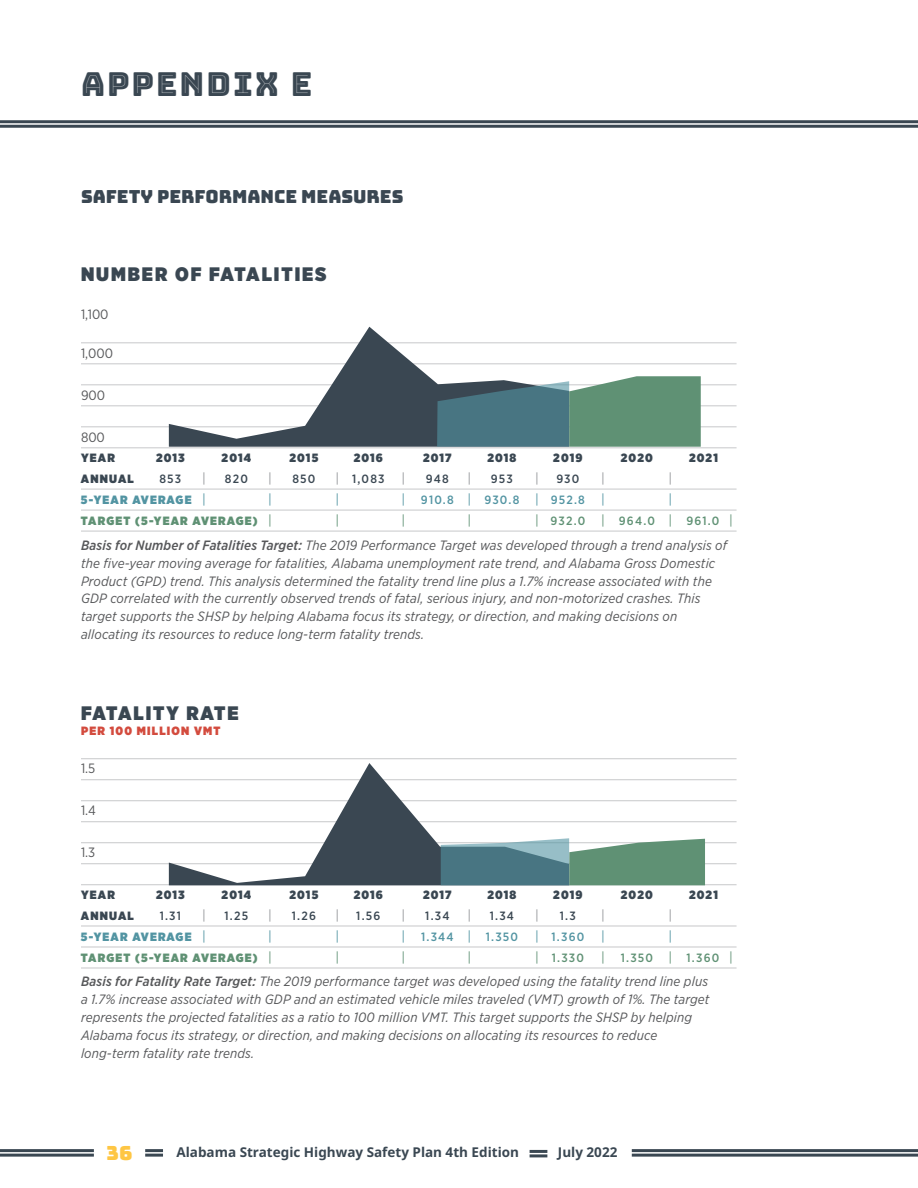
<style>
.page{position:relative;width:918px;height:1188px;background:#fff}
.page>*{position:absolute;margin:0;border:0;box-sizing:border-box;transform-origin:0 0}
.t1{font:33px "Bungee Inline";letter-spacing:.06em;color:#3a4752}
.t2{font:900 19.5px "Gotham Narrow";letter-spacing:.1em;color:#3a4752}
.t3{font:19.5px "Bungee";color:#fec644}
.t4{font:18px "Bungee";color:#3a4752}
.t5{font:italic 13.5px/18px "Gotham Narrow";letter-spacing:.01em;color:#57585a}
.t6{font:700 13.5px "Noto Sans";color:#3a4752}
.t7{font:13.5px "Gotham Narrow";color:#57585a}
.t8{font:13.5px "Gotham Narrow";color:#939598}
.t9{font:13.5px "Gotham Narrow";color:#5294a2}
.t10{font:13.5px "Gotham Narrow";color:#5f9174}
.t11{font:900 12px "Gotham Narrow";letter-spacing:.1em;color:#3a4752}
.t12{font:500 12px "Gotham Narrow";letter-spacing:.1em;color:#3a4752}
.t13{font:900 12px "Gotham Narrow";letter-spacing:.1em;color:#5f9174}
.t14{font:500 12px "Gotham Narrow";letter-spacing:.1em;color:#5294a2}
.t15{font:500 12px "Gotham Narrow";letter-spacing:.1em;color:#5f9174}
.t16{font:900 12px "Gotham Narrow";letter-spacing:.1em;color:#5294a2}
.t17{font:900 12px "Gotham Narrow";letter-spacing:.1em;color:#d34b3e}
.s1{font-weight:400;font-size:13.5px;color:#939598}
.s2{font-weight:400;font-size:13.5px}
.s3{font-weight:500}
</style>
<div class="page">
<hr style="left:530px;top:1150px;width:17px;height:3px;background:#3a4752">
<hr style="left:530px;top:1154px;width:17px;height:3px;background:#3a4752">
<hr style="left:145px;top:1149px;width:18px;height:3px;background:#3a4752">
<hr style="left:145px;top:1154px;width:18px;height:3px;background:#3a4752">
<hr style="left:0;top:1149px;width:94px;height:3px;background:#3a4752">
<hr style="left:0;top:1154px;width:94px;height:3px;background:#3a4752">
<hr style="left:632px;top:1149px;width:286px;height:3px;background:#3a4752">
<hr style="left:632px;top:1154px;width:286px;height:3px;background:#3a4752">
<hr style="left:0;top:120px;width:918px;height:3px;background:#3a4752">
<hr style="left:0;top:125px;width:918px;height:3px;background:#3a4752">
<hr style="left:81px;top:342px;width:656px;height:1px;background:#c7c8ca">
<hr style="left:81px;top:363px;width:656px;height:1px;background:#c7c8ca">
<hr style="left:81px;top:384px;width:656px;height:1px;background:#c7c8ca">
<hr style="left:81px;top:405px;width:656px;height:1px;background:#c7c8ca">
<hr style="left:81px;top:426px;width:656px;height:1px;background:#c7c8ca">
<hr style="left:81px;top:447px;width:656px;height:1px;background:#c7c8ca">
<hr style="left:81px;top:489px;width:656px;height:1px;background:#c7c8ca">
<hr style="left:81px;top:510px;width:656px;height:1px;background:#c7c8ca">
<hr style="left:81px;top:531px;width:656px;height:1px;background:#c7c8ca">
<hr style="left:81px;top:758px;width:656px;height:1px;background:#c7c8ca">
<hr style="left:81px;top:779px;width:656px;height:1px;background:#c7c8ca">
<hr style="left:81px;top:800px;width:656px;height:1px;background:#c7c8ca">
<hr style="left:81px;top:821px;width:656px;height:1px;background:#c7c8ca">
<hr style="left:81px;top:842px;width:656px;height:1px;background:#c7c8ca">
<hr style="left:81px;top:863px;width:656px;height:1px;background:#c7c8ca">
<hr style="left:81px;top:884px;width:656px;height:1px;background:#c7c8ca">
<hr style="left:81px;top:926px;width:656px;height:1px;background:#c7c8ca">
<hr style="left:81px;top:947px;width:656px;height:1px;background:#c7c8ca">
<hr style="left:81px;top:968px;width:656px;height:1px;background:#c7c8ca">
<svg style="left:169px;top:327px;width:400px;height:120px"></svg>
<svg style="left:169px;top:763px;width:400px;height:122px"></svg>
<svg style="left:437px;top:376px;width:264px;height:71px;background:#618a83"></svg>
<svg style="left:441px;top:838px;width:264px;height:47px;background:#6d968f"></svg>
<h1 class="t1" style="left:81px;top:66px;width:233px">APPENDIX E</h1>
<h3 class="t4" style="left:81px;top:186px;width:324px">SAFETY PERFORMANCE MEASURES</h3>
<h2 class="t2" style="left:81px;top:261px;width:247px">NUMBER OF FATALITIES</h2>
<p class="t7" style="left:81px;top:306px;width:29px">1,100</p>
<p class="t7" style="left:81px;top:344px;width:33px">1,000</p>
<p class="t7" style="left:81px;top:386px;width:26px">900</p>
<p class="t7" style="left:81px;top:428px;width:25px">800</p>
<p class="t11" style="left:81px;top:449px;width:35px">YEAR</p>
<p class="t11" style="left:156px;top:449px;width:30px">2013</p>
<p class="t11" style="left:222px;top:449px;width:31px">2014</p>
<p class="t11" style="left:290px;top:449px;width:30px">2015</p>
<p class="t11" style="left:354px;top:449px;width:31px">2016</p>
<p class="t11" style="left:423px;top:449px;width:30px">2017</p>
<p class="t11" style="left:487px;top:449px;width:30px">2018</p>
<p class="t11" style="left:553px;top:449px;width:31px">2019</p>
<p class="t11" style="left:621px;top:449px;width:34px">2020</p>
<p class="t11" style="left:689px;top:449px;width:30px">2021</p>
<p class="t11" style="left:81px;top:470px;width:54px">ANNUAL</p>
<p class="t12" style="left:159px;top:471px;width:23px">853</p>
<p class="t8" style="left:202px;top:470px;width:5px">|</p>
<p class="t12" style="left:225px;top:471px;width:25px">820</p>
<p class="t8" style="left:268px;top:470px;width:5px">|</p>
<p class="t12" style="left:292px;top:471px;width:25px">850</p>
<p class="t12" style="left:336px;top:471px;width:50px"><span class="s1">|</span> 1,083</p>
<p class="t8" style="left:402px;top:470px;width:5px">|</p>
<p class="t12" style="left:426px;top:471px;width:25px">948</p>
<p class="t8" style="left:468px;top:470px;width:5px">|</p>
<p class="t12" style="left:491px;top:471px;width:24px">953</p>
<p class="t8" style="left:535px;top:470px;width:5px">|</p>
<p class="t12" style="left:556px;top:471px;width:25px">930</p>
<p class="t8" style="left:601px;top:470px;width:5px">|</p>
<p class="t8" style="left:669px;top:470px;width:5px">|</p>
<p class="t16" style="left:81px;top:491px;width:126px">5-YEAR AVERAGE <span class="s2">|</span></p>
<p class="t9" style="left:268px;top:491px;width:5px">|</p>
<p class="t9" style="left:336px;top:491px;width:5px">|</p>
<p class="t14" style="left:402px;top:492px;width:205px"><span class="s2">|</span> 910.8 <span class="s2">|</span> 930.8 <span class="s2">|</span> 952.8 <span class="s2">|</span></p>
<p class="t9" style="left:669px;top:491px;width:5px">|</p>
<p class="t13" style="left:81px;top:512px;width:192px">TARGET (5-YEAR AVERAGE) <span class="s2">|</span></p>
<p class="t10" style="left:336px;top:512px;width:5px">|</p>
<p class="t10" style="left:402px;top:512px;width:5px">|</p>
<p class="t10" style="left:468px;top:512px;width:5px">|</p>
<p class="t15" style="left:535px;top:513px;width:199px"><span class="s2">|</span> 932.0 <span class="s2">|</span> 964.0 <span class="s2">|</span> 961.0 <span class="s2">|</span></p>
<p class="t5" style="left:81px;top:536px;width:648px"><span class="s3">Basis for Number of Fatalities Target:</span> The 2019 Performance Target was developed through a trend analysis of the five-year moving average for fatalities, Alabama unemployment rate trend, and Alabama Gross Domestic Product (GPD) trend. This analysis determined the fatality trend line plus a 1.7% increase associated with the GDP correlated with the currently observed trends of fatal, serious injury, and non-motorized crashes. This target supports the SHSP by helping Alabama focus its strategy, or direction, and making decisions on allocating its resources to reduce long-term fatality trends.</p>
<h2 class="t2" style="left:81px;top:700px;width:159px">FATALITY RATE</h2>
<p class="t17" style="left:81px;top:723px;width:141px">PER 100 MILLION VMT</p>
<p class="t7" style="left:81px;top:760px;width:16px">1.5</p>
<p class="t7" style="left:81px;top:802px;width:16px">1.4</p>
<p class="t7" style="left:81px;top:844px;width:16px">1.3</p>
<p class="t11" style="left:81px;top:886px;width:35px">YEAR</p>
<p class="t11" style="left:156px;top:886px;width:30px">2013</p>
<p class="t11" style="left:222px;top:886px;width:31px">2014</p>
<p class="t11" style="left:290px;top:886px;width:30px">2015</p>
<p class="t11" style="left:354px;top:886px;width:31px">2016</p>
<p class="t11" style="left:423px;top:886px;width:30px">2017</p>
<p class="t11" style="left:487px;top:886px;width:30px">2018</p>
<p class="t11" style="left:553px;top:886px;width:31px">2019</p>
<p class="t11" style="left:621px;top:886px;width:34px">2020</p>
<p class="t11" style="left:689px;top:886px;width:30px">2021</p>
<p class="t11" style="left:81px;top:907px;width:54px">ANNUAL</p>
<p class="t12" style="left:160px;top:908px;width:23px">1.31</p>
<p class="t8" style="left:202px;top:907px;width:5px">|</p>
<p class="t12" style="left:225px;top:908px;width:25px">1.25</p>
<p class="t8" style="left:268px;top:907px;width:5px">|</p>
<p class="t12" style="left:292px;top:908px;width:26px">1.26</p>
<p class="t8" style="left:336px;top:907px;width:5px">|</p>
<p class="t12" style="left:356px;top:908px;width:26px">1.56</p>
<p class="t8" style="left:402px;top:907px;width:5px">|</p>
<p class="t12" style="left:425px;top:908px;width:26px">1.34</p>
<p class="t8" style="left:468px;top:907px;width:5px">|</p>
<p class="t12" style="left:490px;top:908px;width:26px">1.34</p>
<p class="t8" style="left:535px;top:907px;width:5px">|</p>
<p class="t12" style="left:560px;top:908px;width:18px">1.3</p>
<p class="t8" style="left:601px;top:907px;width:5px">|</p>
<p class="t8" style="left:669px;top:907px;width:5px">|</p>
<p class="t16" style="left:81px;top:928px;width:126px">5-YEAR AVERAGE <span class="s2">|</span></p>
<p class="t9" style="left:268px;top:928px;width:5px">|</p>
<p class="t9" style="left:336px;top:928px;width:5px">|</p>
<p class="t14" style="left:402px;top:929px;width:118px"><span class="s2">|</span> 1.344 <span class="s2">|</span> 1.350</p>
<p class="t14" style="left:535px;top:929px;width:71px"><span class="s2">|</span> 1.360 <span class="s2">|</span></p>
<p class="t9" style="left:669px;top:928px;width:5px">|</p>
<p class="t13" style="left:81px;top:949px;width:192px">TARGET (5-YEAR AVERAGE) <span class="s2">|</span></p>
<p class="t10" style="left:336px;top:949px;width:5px">|</p>
<p class="t10" style="left:402px;top:949px;width:5px">|</p>
<p class="t10" style="left:468px;top:949px;width:5px">|</p>
<p class="t15" style="left:535px;top:950px;width:50px"><span class="s2">|</span> 1.330</p>
<p class="t15" style="left:601px;top:950px;width:133px"><span class="s2">|</span> 1.350 <span class="s2">|</span> 1.360 <span class="s2">|</span></p>
<p class="t5" style="left:81px;top:972px;width:630px"><span class="s3">Basis for Fatality Rate Target:</span> The 2019 performance target was developed using the fatality trend line plus a 1.7% increase associated with GDP and an estimated vehicle miles traveled (VMT) growth of 1%. The target represents the projected fatalities as a ratio to 100 million VMT. This target supports the SHSP by helping Alabama focus its strategy, or direction, and making decisions on allocating its resources to reduce long-term fatality rate trends.</p>
<h2 class="t3" style="left:107px;top:1142px;width:27px">36</h2>
<p class="t6" style="left:176px;top:1143px;width:344px">Alabama Strategic Highway Safety Plan 4th Edition</p>
<p class="t6" style="left:558px;top:1143px;width:61px">July 2022</p>
</div>
